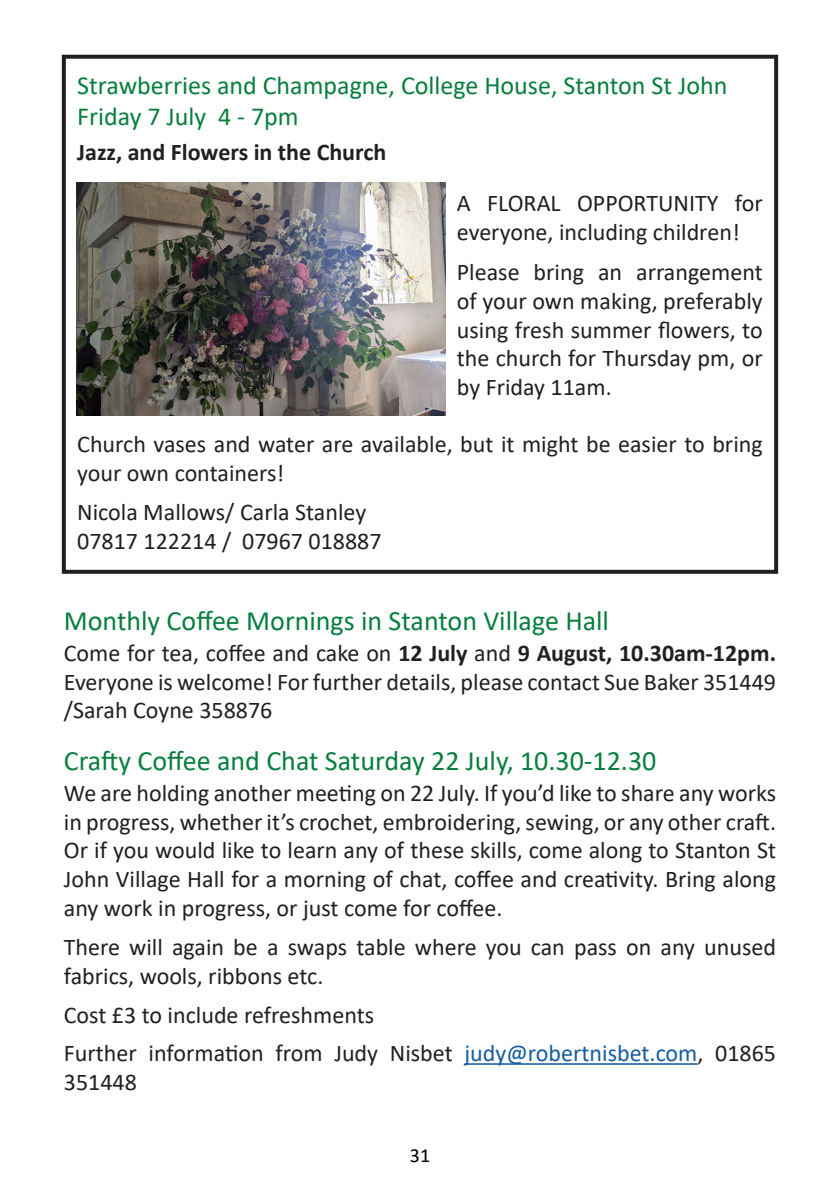
<style>
.page{position:relative;width:840px;height:1191px;background:#fff}
.page>*{position:absolute;margin:0;border:0;box-sizing:border-box;transform-origin:0 0}
._4PMN_Heading_2{font:28px "Calibri";color:#077e3e}
._4PMN_Body_min_spaci{font:28px "Calibri";color:#077e3e}
._4PMN_Heading_3{font:26px/31.2px "Calibri";color:#077e3e}
._4PMN_Body_min_spaci-2{font:24px/28.8px "Calibri";color:#231f20}
._4PMN_Body_min_spaci-3{font:700 24px "Calibri";color:#231f20}
._4PMN_Body_no_spacin{font:24px "Calibri";color:#231f20}
.t1{font:20px "Calibri";color:#000}
.s1{font-weight:700}
.s2{color:#175d9e}
</style>
<div class="page">
<hr style="left:464px;top:1063px;width:233px;height:1px;background:#175d9e">
<div style="left:62px;top:55px;width:715px;height:519px;border:4px solid #231f20"></div>
<img style="left:77px;top:182px;width:368px;height:233px">
<p class="_4PMN_Heading_3" style="left:77px;top:69px;width:651px">Strawberries and Champagne, College House, Stanton St John<br>Friday 7 July 4 - 7pm</p>
<p class="_4PMN_Body_min_spaci-3" style="left:77px;top:135px;width:310px">Jazz, and Flowers in the Church</p>
<p class="_4PMN_Body_min_spaci-2" style="left:456px;top:188px;width:307px">A FLORAL OPPORTUNITY for everyone, including children!</p>
<p class="_4PMN_Body_min_spaci-2" style="left:456px;top:257px;width:307px;text-align:justify">Please bring an arrangement of your own making, preferably using fresh summer flowers, to the church for Thursday pm, or by Friday 11am.</p>
<p class="_4PMN_Body_min_spaci-2" style="left:77px;top:429px;width:686px">Church vases and water are available, but it might be easier to bring your own containers!</p>
<p class="_4PMN_Body_no_spacin" style="left:77px;top:495px;width:290px">Nicola Mallows/ Carla Stanley</p>
<p class="_4PMN_Body_min_spaci-2" style="left:77px;top:526px;width:306px">07817 122214 / 07967 018887</p>
<p class="_4PMN_Body_min_spaci" style="left:64px;top:601px;width:546px">Monthly Coffee Mornings in Stanton Village Hall</p>
<p class="_4PMN_Body_min_spaci-2" style="left:64px;top:638px;width:713px;text-align:justify">Come for tea, coffee and cake on <span class="s1">12 July</span> and <span class="s1">9 August, 10.30am-12pm.<br></span>Everyone is welcome! For further details, please contact Sue Baker 351449 /Sarah Coyne 358876</p>
<p class="_4PMN_Heading_2" style="left:64px;top:741px;width:593px">Crafty Coffee and Chat Saturday 22 July, 10.30-12.30</p>
<p class="_4PMN_Body_min_spaci-2" style="left:64px;top:778px;width:713px;text-align:justify">We are holding another meeting on 22 July. If you’d like to share any works in progress, whether it’s crochet, embroidering, sewing, or any other craft.<br>Or if you would like to learn any of these skills, come along to Stanton St John Village Hall for a morning of chat, coffee and creativity. Bring along any work in progress, or just come for coffee.</p>
<p class="_4PMN_Body_min_spaci-2" style="left:64px;top:932px;width:713px">There will again be a swaps table where you can pass on any unused fabrics, wools, ribbons etc.</p>
<p class="_4PMN_Body_min_spaci-2" style="left:64px;top:999px;width:312px">Cost £3 to include refreshments</p>
<p class="_4PMN_Body_min_spaci-2" style="left:64px;top:1038px;width:713px">Further information from Judy Nisbet <span class="s2">judy@robertnisbet.com</span>, 01865<br>351448</p>
<p class="t1" style="left:409px;top:1141px;width:22px">31</p>
</div>
